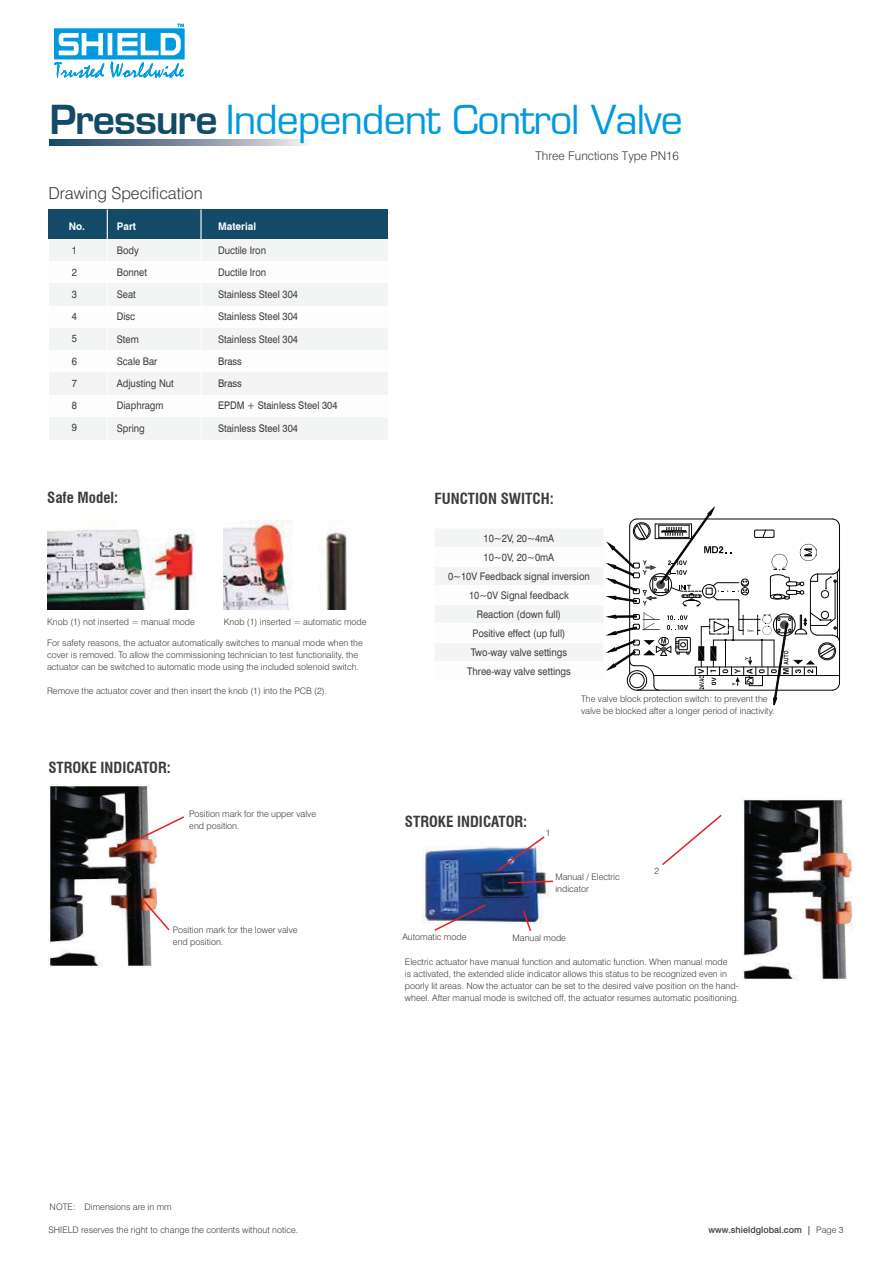
<style>
.page{position:relative;width:893px;height:1263px;background:#fff}
.page>*{position:absolute;margin:0;border:0;box-sizing:border-box;transform-origin:0 0}
.t1{font:39px "Eurostile LT";letter-spacing:-.025em;color:#009bde}
.t2{font:300 16.5px "Swiss 721 BT";color:#3c3c3b}
.t3{font:700 condensed 15px "Swiss 721 BT";color:#3c3c3b}
.t4{font:300 12px "Swiss 721 BT";color:#3c3c3b}
.t5{font:10.5px/22.2px "Swiss 721 BT";color:#3c3c3b;scale:.9 1}
.t6{font:700 10.5px "Swiss 721 BT";color:#fff;scale:.95 1}
.t7{font:300 9px/12px "Swiss 721 BT";color:#3c3c3b}
.t8{font:500 9px "Swiss 721 BT";color:#3c3c3b}
.s1{font-weight:600;color:#124a67}
.s2{font-weight:300}
</style>
<div class="page">
<svg style="left:54px;top:24px;width:130px;height:54px"></svg>
<svg style="left:50px;top:140px;width:258px;height:6px;background:#7e8fa3"></svg>
<img style="left:47px;top:529px;width:149px;height:80px">
<img style="left:224px;top:521px;width:123px;height:88px">
<svg style="left:435px;top:507px;width:405px;height:197px"></svg>
<hr style="left:435px;top:547px;width:168px;height:1px;background:#fff">
<hr style="left:435px;top:566px;width:168px;height:1px;background:#fff">
<hr style="left:435px;top:585px;width:168px;height:1px;background:#fff">
<hr style="left:435px;top:604px;width:168px;height:1px;background:#fff">
<hr style="left:435px;top:623px;width:168px;height:1px;background:#fff">
<hr style="left:435px;top:642px;width:168px;height:1px;background:#fff">
<hr style="left:435px;top:661px;width:168px;height:1px;background:#fff">
<img style="left:48px;top:785px;width:110px;height:182px">
<img style="left:743px;top:799px;width:110px;height:182px">
<img style="left:422px;top:846px;width:127px;height:79px">
<svg style="left:662px;top:814px;width:60px;height:51px"></svg>
<svg style="left:113px;top:815px;width:72px;height:38px"></svg>
<svg style="left:142px;top:899px;width:28px;height:33px"></svg>
<svg style="left:495px;top:836px;width:51px;height:37px"></svg>
<svg style="left:506px;top:880px;width:47px;height:4px"></svg>
<svg style="left:522px;top:909px;width:10px;height:22px"></svg>
<svg style="left:433px;top:903px;width:55px;height:28px"></svg>
<div style="left:49px;top:239px;width:339px;height:22px;background:#f3f4f4"></div>
<div style="left:49px;top:284px;width:339px;height:22px;background:#f3f4f4"></div>
<div style="left:48px;top:209px;width:340px;height:30px;background:#124a67"></div>
<div style="left:49px;top:328px;width:339px;height:22px;background:#f3f4f4"></div>
<div style="left:49px;top:373px;width:339px;height:22px;background:#f3f4f4"></div>
<div style="left:49px;top:417px;width:339px;height:23px;background:#f3f4f4"></div>
<hr style="left:200px;top:209px;width:2px;height:231px;background:#fff">
<hr style="left:107px;top:209px;width:1px;height:231px;background:#fff">
<h1 class="t1" style="left:50px;top:96px;width:635px"><span class="s1">Pressure</span> Independent Control Valve</h1>
<h3 class="t4" style="left:536px;top:148px;width:145px">Three Functions Type PN16</h3>
<h2 class="t2" style="left:48px;top:183px;width:156px">Drawing Specification</h2>
<p class="t6" style="left:69px;top:219px;width:19px">No.</p>
<p class="t6" style="left:117px;top:219px;width:22px">Part</p>
<p class="t6" style="left:218px;top:219px;width:42px">Material</p>
<p class="t5" style="left:117px;top:239px;width:35px">Body<br>Bonnet<br>Seat</p>
<p class="t5" style="left:218px;top:305px;width:90px">Stainless Steel 304<br>Stainless Steel 304</p>
<p class="t5" style="left:218px;top:239px;width:90px">Ductile Iron<br>Ductile Iron<br>Stainless Steel 304</p>
<p class="t5" style="left:72px;top:239px;width:7px;text-align:justify">1<br>2<br>3<br>4<br>5<br>6<br>7<br>8<br>9</p>
<p class="t5" style="left:117px;top:305px;width:26px">Disc<br>Stem</p>
<p class="t5" style="left:117px;top:350px;width:65px">Scale Bar<br>Adjusting Nut</p>
<p class="t5" style="left:218px;top:350px;width:28px">Brass<br>Brass</p>
<p class="t5" style="left:218px;top:394px;width:134px">EPDM + Stainless Steel 304<br>Stainless Steel 304</p>
<p class="t5" style="left:117px;top:394px;width:54px">Diaphragm<br>Spring</p>
<h3 class="t3" style="left:47px;top:488px;width:73px">Safe Model:</h3>
<p class="t7" style="left:47px;top:616px;width:149px">Knob (1) not inserted = manual mode</p>
<p class="t7" style="left:224px;top:615px;width:144px">Knob (1) inserted = automatic mode</p>
<p class="t7" style="left:47px;top:637px;width:317px">For safety reasons, the actuator automatically switches to manual mode when the cover is removed. To allow the commissioning technician to test functionality, the actuator can be switched to automatic mode using the included solenoid switch.</p>
<p class="t7" style="left:47px;top:685px;width:281px">Remove the actuator cover and then insert the knob (1) into the PCB (2).</p>
<h3 class="t3" style="left:48px;top:758px;width:124px">STROKE INDICATOR:</h3>
<p class="t7" style="left:189px;top:807px;width:128px">Position mark for the upper valve end position.</p>
<p class="t7" style="left:173px;top:924px;width:126px">Position mark for the lower valve end position.</p>
<h3 class="t3" style="left:435px;top:490px;width:121px">FUNCTION SWITCH:</h3>
<p class="t5" style="left:448px;top:528px;width:159px;line-height:19px;text-align:center">10~2V, 20~4mA<br>10~0V, 20~0mA<br>0~10V Feedback signal inversion<br>10~0V Signal feedback<br>Reaction (down full)<br>Positive effect (up full)<br>Two-way valve settings<br>Three-way valve settings</p>
<p class="t7" style="left:581px;top:693px;width:195px">The valve block protection switch: to prevent the valve be blocked after a longer period of inactivity.</p>
<h3 class="t3" style="left:405px;top:813px;width:124px">STROKE INDICATOR:</h3>
<p class="t7" style="left:546px;top:827px;width:6px">1</p>
<p class="t7" style="left:555px;top:871px;width:66px">Manual / Electric indicator</p>
<p class="t7" style="left:402px;top:930px;width:66px">Automatic mode</p>
<p class="t7" style="left:513px;top:932px;width:55px">Manual mode</p>
<p class="t7" style="left:654px;top:864px;width:6px">2</p>
<p class="t7" style="left:405px;top:956px;width:335px">Electric actuator have manual function and automatic function. When manual mode<br>is activated, the extended slide indicator allows this status to be recognized even in poorly lit areas. Now the actuator can be set to the desired valve position on the hand&shy;wheel. After manual mode is switched off, the actuator resumes automatic positioning.</p>
<p class="t7" style="left:50px;top:1201px;width:124px">NOTE: Dimensions are in mm</p>
<p class="t7" style="left:49px;top:1224px;width:251px">SHIELD reserves the right to change the contents without notice.</p>
<p class="t8" style="left:708px;top:1225px;width:137px">www.shieldglobal.com | <span class="s2">Page 3</span></p>
</div>
